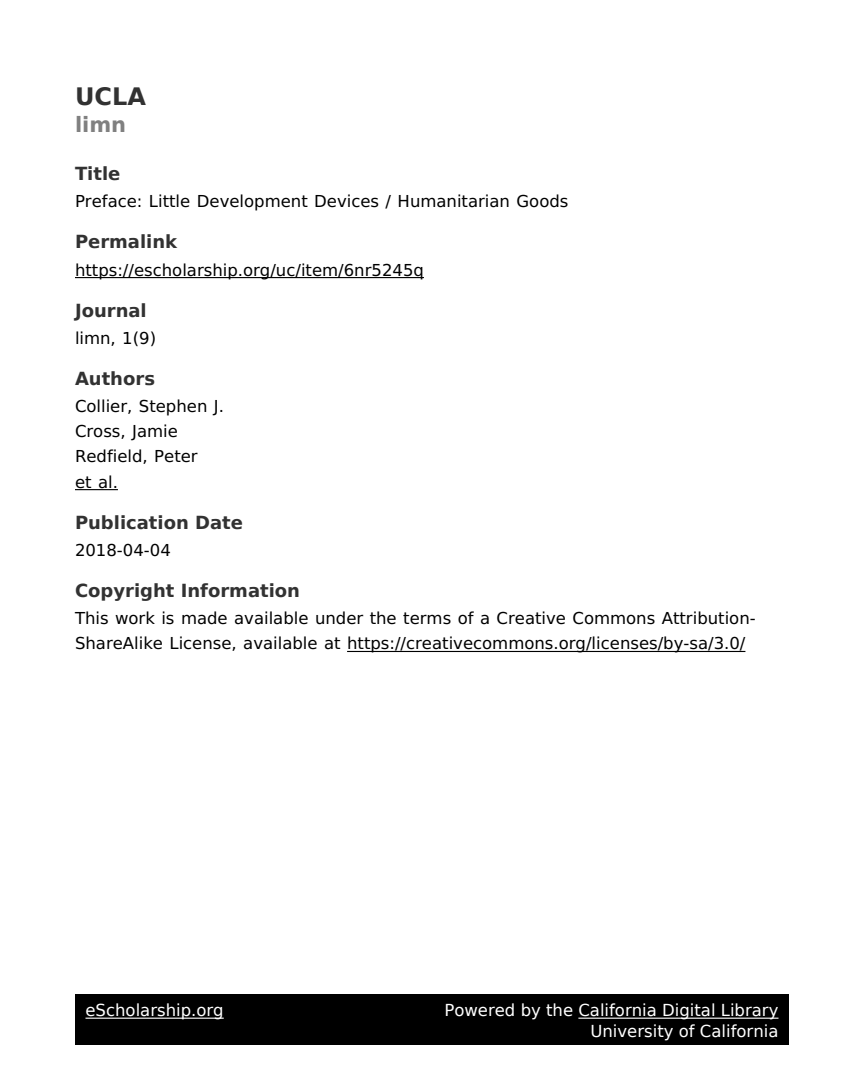
<style>
.page{position:relative;width:864px;height:1080px;background:#fff}
.page>*{position:absolute;margin:0;border:0;box-sizing:border-box;transform-origin:0 0}
.t1{font:700 24px "DejaVu Sans";color:#323232}
.t2{font:700 21px "DejaVu Sans";color:#808080}
.t3{font:700 18px "DejaVu Sans";color:#323232}
.t4{font:16.5px/25px "Code 2000";color:#000}
.t5{font:16.5px/21px "DejaVu Sans";color:#fff;text-align:right}
</style>
<div class="page">
<hr style="left:75px;top:277px;width:349px;height:1px;background:#000">
<hr style="left:75px;top:489px;width:43px;height:1px;background:#000">
<hr style="left:347px;top:651px;width:398px;height:1px;background:#000">
<div style="left:75px;top:994px;width:714px;height:52px;background:#000"></div>
<hr style="left:86px;top:1018px;width:138px;height:1px;background:#fff">
<hr style="left:578px;top:1018px;width:200px;height:1px;background:#fff">
<h1 class="t1" style="left:75px;top:86px;width:72px">UCLA</h1>
<p class="t2" style="left:75px;top:116px;width:53px">limn</p>
<p class="t3" style="left:75px;top:166px;width:47px">Title</p>
<p class="t4" style="left:75px;top:189px;width:495px">Preface: Little Development Devices / Humanitarian Goods</p>
<p class="t3" style="left:75px;top:235px;width:104px">Permalink</p>
<p class="t4" style="left:75px;top:257px;width:350px">https://escholarship.org/uc/item/6nr5245q</p>
<p class="t3" style="left:75px;top:303px;width:73px">Journal</p>
<p class="t4" style="left:75px;top:326px;width:83px">limn, 1(9)</p>
<p class="t3" style="left:75px;top:371px;width:82px">Authors</p>
<p class="t4" style="left:75px;top:394px;width:150px">Collier, Stephen J.<br>Cross, Jamie<br>Redfield, Peter<br>et al.</p>
<p class="t3" style="left:75px;top:515px;width:170px">Publication Date</p>
<p class="t4" style="left:75px;top:538px;width:97px">2018-04-04</p>
<p class="t3" style="left:75px;top:583px;width:227px">Copyright Information</p>
<p class="t4" style="left:75px;top:606px;width:682px">This work is made available under the terms of a Creative Commons Attribution-<br>ShareAlike License, available at https://creativecommons.org/licenses/by-sa/3.0/</p>
<p class="t5" style="left:86px;top:1001px;width:140px">eScholarship.org</p>
<p class="t5" style="left:444px;top:1001px;width:336px">Powered by the California Digital Library<br>University of California</p>
</div>
